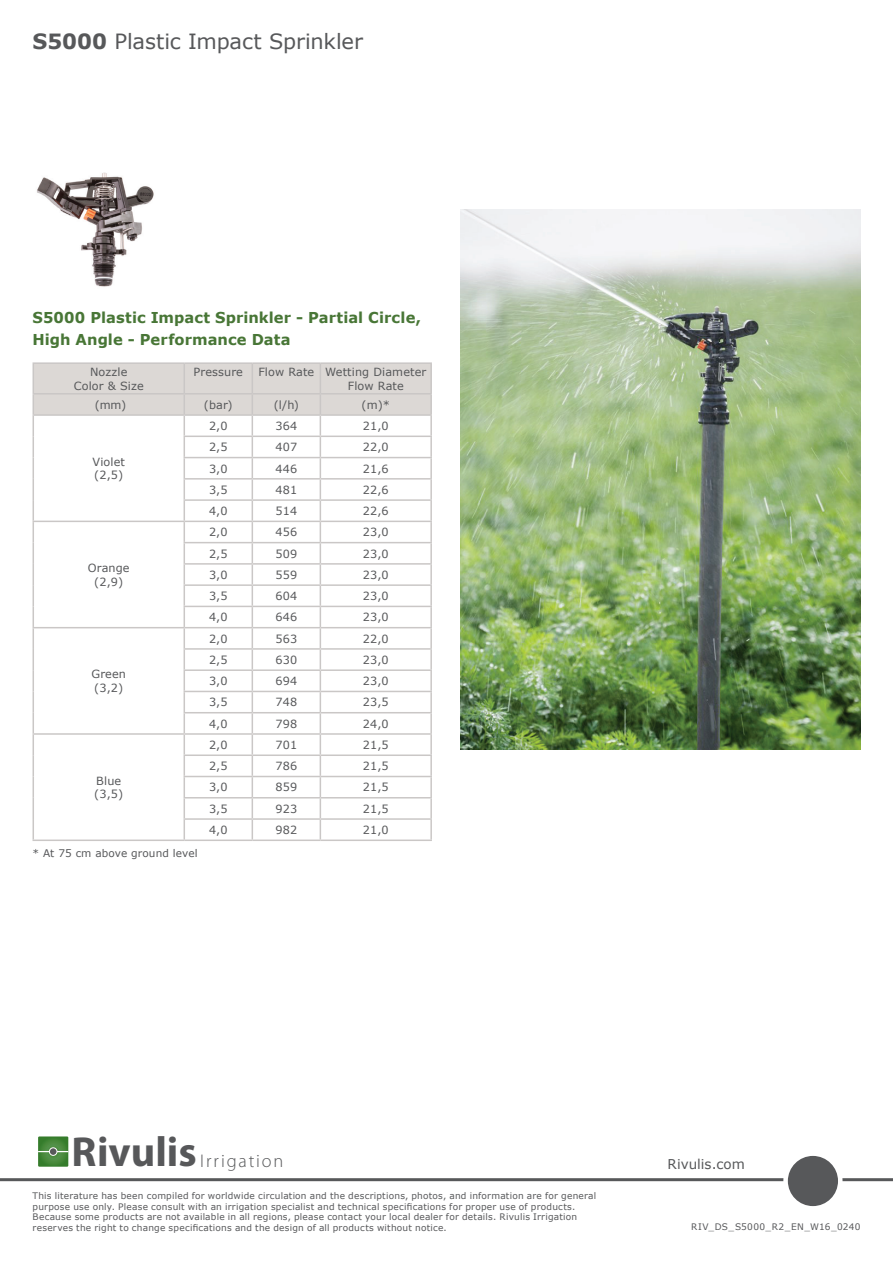
<style>
.page{position:relative;width:893px;height:1263px;background:#fff}
.page>*{position:absolute;margin:0;border:0;box-sizing:border-box;transform-origin:0 0}
.t1{font:700 42.15px "Myriad Pro";color:#57585a}
.t2{font:21px "Verdana";letter-spacing:-.01em;color:#57585a}
.t3{font:300 18.45px "Myriad Pro";letter-spacing:.1em;color:#57585a}
.t4{font:700 15px/21px "Verdana";letter-spacing:.005em;color:#487636}
.t5{font:13.5px "Verdana";color:#57585a}
.t6{font:11.25px/13.5px "Verdana";letter-spacing:.01em;color:#57585a}
.t7{font:10.5px "Verdana";letter-spacing:.01em;color:#57585a}
.t8{font:9px/10.5px "Verdana";letter-spacing:.025em;color:#57585a}
.s1{font-weight:700}
</style>
<div class="page">
<hr style="left:0;top:1178px;width:893px;height:3px;background:#57585a">
<div style="left:786px;top:1154px;width:54px;height:54px;background:#57585a;border-radius:50%"></div>
<div style="left:783px;top:1151px;width:59px;height:59px;border:4px solid #fff;border-radius:50%"></div>
<svg style="left:38px;top:1136px;width:30px;height:31px"></svg>
<hr style="left:38px;top:1151px;width:30px;height:1px;background:#fff">
<div style="left:49px;top:1148px;width:8px;height:7px;background:#57585a;border-radius:50%"></div>
<div style="left:49px;top:1147px;width:8px;height:9px;border:1px solid #fff;border-radius:50%"></div>
<hr style="left:184px;top:362px;width:68px;height:2px;background:#cac7c6">
<hr style="left:184px;top:839px;width:68px;height:2px;background:#cac7c6">
<hr style="left:252px;top:839px;width:68px;height:2px;background:#cac7c6">
<hr style="left:320px;top:839px;width:112px;height:2px;background:#cac7c6">
<hr style="left:252px;top:362px;width:68px;height:2px;background:#cac7c6">
<hr style="left:33px;top:362px;width:151px;height:2px;background:#cac7c6">
<hr style="left:320px;top:362px;width:112px;height:2px;background:#cac7c6">
<svg style="left:33px;top:364px;width:399px;height:475px"></svg>
<hr style="left:33px;top:839px;width:151px;height:2px;background:#cac7c6">
<img style="left:460px;top:210px;width:400px;height:540px">
<img style="left:37px;top:172px;width:117px;height:115px">
<h2 class="t2" style="left:33px;top:26px;width:332px"><span class="s1">S5000</span> Plastic Impact Sprinkler</h2>
<h3 class="t4" style="left:33px;top:307px;width:390px">S5000 Plastic Impact Sprinkler - Partial Circle,<br>High Angle - Performance Data</h3>
<p class="t6" style="left:74px;top:365px;width:72px;text-align:center">Nozzle<br>Color &amp; Size</p>
<p class="t6" style="left:194px;top:365px;width:51px">Pressure</p>
<p class="t6" style="left:348px;top:365px;width:80px;text-indent:-89px">Flow Rate Wetting Diameter<br>Flow Rate</p>
<p class="t6" style="left:95px;top:398px;width:33px">(mm)</p>
<p class="t6" style="left:204px;top:398px;width:30px">(bar)</p>
<p class="t6" style="left:274px;top:398px;width:27px">(l/h)</p>
<p class="t6" style="left:361px;top:398px;width:30px">(m)*</p>
<p class="t6" style="left:93px;top:455px;width:34px">Violet (2,5)</p>
<p class="t6" style="left:88px;top:561px;width:43px;text-align:center">Orange (2,9)</p>
<p class="t6" style="left:92px;top:667px;width:36px">Green (3,2)</p>
<p class="t6" style="left:94px;top:774px;width:31px">Blue (3,5)</p>
<p class="t7" style="left:33px;top:846px;width:167px">* At 75 cm above ground level</p>
<p class="t6" style="left:209px;top:419px;width:20px">2,0</p>
<p class="t6" style="left:275px;top:419px;width:23px">364</p>
<p class="t6" style="left:363px;top:419px;width:27px">21,0</p>
<p class="t6" style="left:209px;top:440px;width:20px">2,5</p>
<p class="t6" style="left:275px;top:440px;width:23px">407</p>
<p class="t6" style="left:363px;top:440px;width:27px">22,0</p>
<p class="t6" style="left:209px;top:461px;width:20px">3,0</p>
<p class="t6" style="left:275px;top:461px;width:23px">446</p>
<p class="t6" style="left:363px;top:461px;width:27px">21,6</p>
<p class="t6" style="left:209px;top:483px;width:20px">3,5</p>
<p class="t6" style="left:275px;top:483px;width:23px">481</p>
<p class="t6" style="left:363px;top:483px;width:27px">22,6</p>
<p class="t6" style="left:209px;top:504px;width:20px">4,0</p>
<p class="t6" style="left:275px;top:504px;width:23px">514</p>
<p class="t6" style="left:363px;top:504px;width:27px">22,6</p>
<p class="t6" style="left:209px;top:525px;width:20px">2,0</p>
<p class="t6" style="left:275px;top:525px;width:23px">456</p>
<p class="t6" style="left:363px;top:525px;width:27px">23,0</p>
<p class="t6" style="left:209px;top:547px;width:20px">2,5</p>
<p class="t6" style="left:275px;top:547px;width:23px">509</p>
<p class="t6" style="left:363px;top:547px;width:27px">23,0</p>
<p class="t6" style="left:209px;top:568px;width:20px">3,0</p>
<p class="t6" style="left:275px;top:568px;width:23px">559</p>
<p class="t6" style="left:363px;top:568px;width:27px">23,0</p>
<p class="t6" style="left:209px;top:589px;width:20px">3,5</p>
<p class="t6" style="left:275px;top:589px;width:23px">604</p>
<p class="t6" style="left:363px;top:589px;width:27px">23,0</p>
<p class="t6" style="left:209px;top:610px;width:20px">4,0</p>
<p class="t6" style="left:275px;top:610px;width:23px">646</p>
<p class="t6" style="left:363px;top:610px;width:27px">23,0</p>
<p class="t6" style="left:209px;top:632px;width:20px">2,0</p>
<p class="t6" style="left:275px;top:632px;width:23px">563</p>
<p class="t6" style="left:363px;top:632px;width:27px">22,0</p>
<p class="t6" style="left:209px;top:653px;width:20px">2,5</p>
<p class="t6" style="left:275px;top:653px;width:23px">630</p>
<p class="t6" style="left:363px;top:653px;width:27px">23,0</p>
<p class="t6" style="left:209px;top:674px;width:20px">3,0</p>
<p class="t6" style="left:275px;top:674px;width:23px">694</p>
<p class="t6" style="left:363px;top:674px;width:27px">23,0</p>
<p class="t6" style="left:209px;top:695px;width:20px">3,5</p>
<p class="t6" style="left:275px;top:695px;width:23px">748</p>
<p class="t6" style="left:363px;top:695px;width:27px">23,5</p>
<p class="t6" style="left:209px;top:717px;width:20px">4,0</p>
<p class="t6" style="left:275px;top:717px;width:23px">798</p>
<p class="t6" style="left:363px;top:717px;width:27px">24,0</p>
<p class="t6" style="left:209px;top:738px;width:20px">2,0</p>
<p class="t6" style="left:275px;top:738px;width:23px">701</p>
<p class="t6" style="left:363px;top:738px;width:27px">21,5</p>
<p class="t6" style="left:209px;top:759px;width:20px">2,5</p>
<p class="t6" style="left:275px;top:759px;width:23px">786</p>
<p class="t6" style="left:363px;top:759px;width:27px">21,5</p>
<p class="t6" style="left:209px;top:780px;width:20px">3,0</p>
<p class="t6" style="left:275px;top:780px;width:23px">859</p>
<p class="t6" style="left:363px;top:780px;width:27px">21,5</p>
<p class="t6" style="left:209px;top:802px;width:20px">3,5</p>
<p class="t6" style="left:275px;top:802px;width:23px">923</p>
<p class="t6" style="left:363px;top:802px;width:27px">21,5</p>
<p class="t6" style="left:209px;top:823px;width:20px">4,0</p>
<p class="t6" style="left:275px;top:823px;width:23px">982</p>
<p class="t6" style="left:363px;top:823px;width:27px">21,0</p>
<h1 class="t1" style="left:72px;top:1125px;width:127px">Rivulis</h1>
<h3 class="t3" style="left:200px;top:1150px;width:85px">Irrigation</h3>
<h3 class="t5" style="left:668px;top:1154px;width:79px">Rivulis.com</h3>
<p class="t8" style="left:33px;top:1191px;width:565px">This literature has been compiled for worldwide circulation and the descriptions, photos, and information are for general purpose use only. Please consult with an irrigation specialist and technical specifications for proper use of products.<br>Because some products are not available in all regions, please contact your local dealer for details. Rivulis Irrigation reserves the right to change specifications and the design of all products without notice.</p>
<p class="t8" style="left:691px;top:1222px;width:171px">RIV_DS_S5000_R2_EN_W16_0240</p>
</div>
